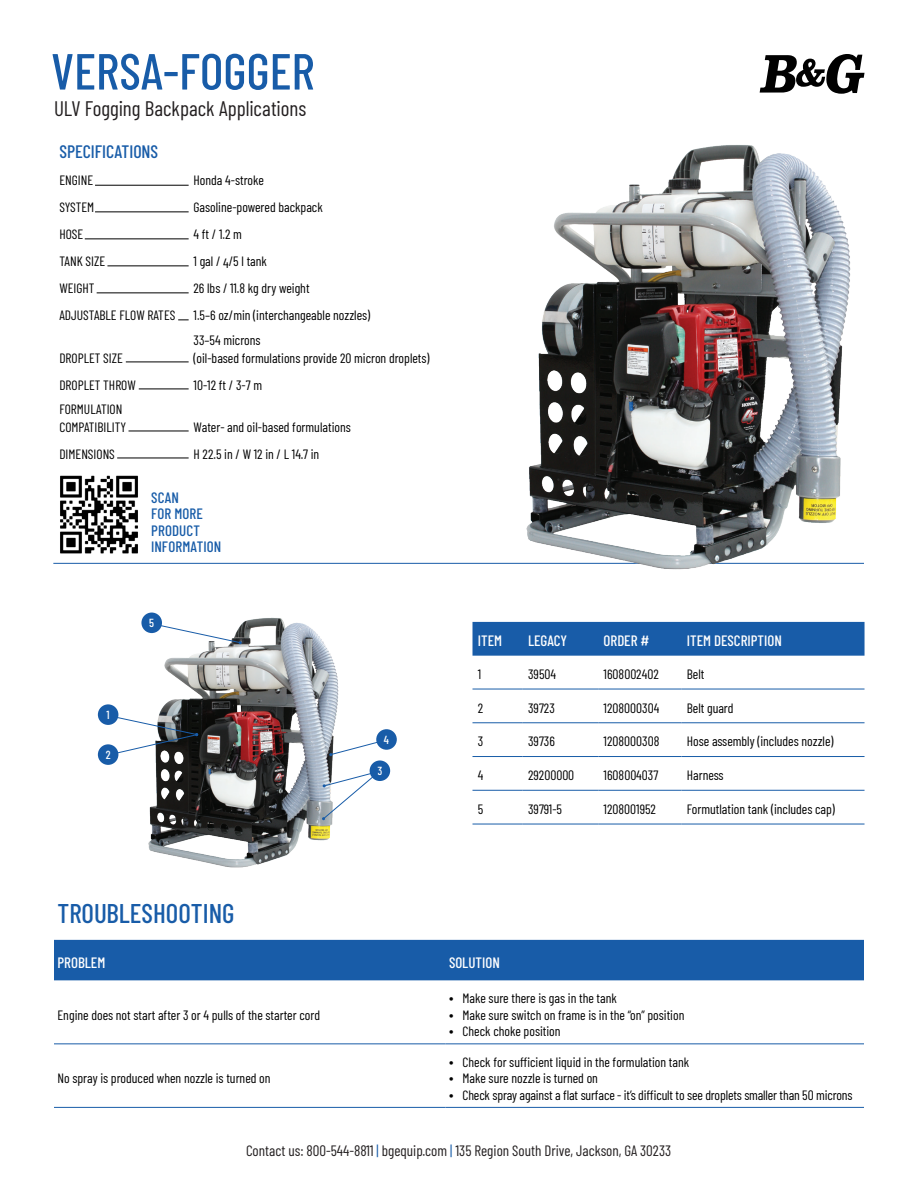
<style>
.page{position:relative;width:918px;height:1188px;background:#fff}
.page>*{position:absolute;margin:0;border:0;box-sizing:border-box;transform-origin:0 0}
.t1{font:500 50.7px "Barlow Condensed";color:#185ca8}
.t2{font:500 27px "Barlow Condensed";color:#185ca8}
.t3{font:21px "Barlow Condensed";color:#231f20}
.t4{font:500 18px "Barlow Condensed";color:#185ca8}
.t5{font:15px "Barlow Condensed";color:#231f20}
.Table_Blue{font:500 15px "Barlow Condensed";color:#fff}
.t6{font:500 15px/16.5px "Barlow Condensed";letter-spacing:.01em;color:#185ca8}
.Body{font:500 15px "Barlow Condensed";color:#fff}
.Body-2{font:13.5px/18px "Barlow Condensed";color:#010101}
.bodycopy{font:500 11.7px "Barlow Condensed";color:#fff}
.s1{font-size:15px}
.s2{color:#185ca8}
</style>
<div class="page">
<svg style="left:760px;top:54px;width:105px;height:40px"></svg>
<img style="left:60px;top:475px;width:78px;height:79px">
<hr style="left:53px;top:563px;width:811px;height:1px;background:#185ca8">
<img style="left:142px;top:613px;width:197px;height:255px">
<img style="left:509px;top:145px;width:355px;height:425px">
<div style="left:54px;top:940px;width:810px;height:40px;background:#185ca8"></div>
<hr style="left:54px;top:1044px;width:392px;height:1px;background:#185ca8">
<hr style="left:446px;top:1044px;width:418px;height:1px;background:#185ca8">
<hr style="left:54px;top:1107px;width:392px;height:1px;background:#185ca8">
<hr style="left:446px;top:1107px;width:418px;height:1px;background:#185ca8">
<div style="left:472px;top:622px;width:393px;height:34px;background:#185ca8"></div>
<hr style="left:472px;top:689px;width:51px;height:1px;background:#185ca8">
<hr style="left:523px;top:689px;width:75px;height:1px;background:#185ca8">
<hr style="left:598px;top:689px;width:83px;height:1px;background:#185ca8">
<hr style="left:681px;top:689px;width:184px;height:1px;background:#185ca8">
<hr style="left:472px;top:723px;width:51px;height:1px;background:#185ca8">
<hr style="left:523px;top:723px;width:75px;height:1px;background:#185ca8">
<hr style="left:598px;top:723px;width:83px;height:1px;background:#185ca8">
<hr style="left:681px;top:723px;width:184px;height:1px;background:#185ca8">
<hr style="left:472px;top:756px;width:51px;height:1px;background:#185ca8">
<hr style="left:523px;top:756px;width:75px;height:1px;background:#185ca8">
<hr style="left:598px;top:756px;width:83px;height:1px;background:#185ca8">
<hr style="left:681px;top:756px;width:184px;height:1px;background:#185ca8">
<hr style="left:472px;top:790px;width:51px;height:1px;background:#185ca8">
<hr style="left:523px;top:790px;width:75px;height:1px;background:#185ca8">
<hr style="left:598px;top:790px;width:83px;height:1px;background:#185ca8">
<hr style="left:681px;top:790px;width:184px;height:1px;background:#185ca8">
<hr style="left:472px;top:824px;width:51px;height:1px;background:#185ca8">
<hr style="left:523px;top:824px;width:75px;height:1px;background:#185ca8">
<hr style="left:598px;top:824px;width:83px;height:1px;background:#185ca8">
<hr style="left:681px;top:824px;width:184px;height:1px;background:#185ca8">
<svg style="left:151px;top:623px;width:91px;height:21px"></svg>
<div style="left:141px;top:613px;width:21px;height:20px;background:#185ca8;border-radius:50%"></div>
<div style="left:98px;top:704px;width:20px;height:21px;background:#185ca8;border-radius:50%"></div>
<svg style="left:107px;top:715px;width:91px;height:41px"></svg>
<svg style="left:329px;top:739px;width:51px;height:17px"></svg>
<div style="left:98px;top:744px;width:20px;height:21px;background:#185ca8;border-radius:50%"></div>
<div style="left:376px;top:729px;width:21px;height:21px;background:#185ca8;border-radius:50%"></div>
<div style="left:370px;top:760px;width:20px;height:21px;background:#185ca8;border-radius:50%"></div>
<svg style="left:322px;top:770px;width:57px;height:50px"></svg>
<hr style="left:95px;top:185px;width:94px;height:1px;background:#000">
<hr style="left:95px;top:212px;width:94px;height:1px;background:#000">
<hr style="left:85px;top:239px;width:104px;height:1px;background:#000">
<hr style="left:107px;top:266px;width:82px;height:1px;background:#000">
<hr style="left:97px;top:293px;width:92px;height:1px;background:#000">
<hr style="left:126px;top:362px;width:63px;height:1px;background:#000">
<hr style="left:139px;top:389px;width:50px;height:1px;background:#000">
<hr style="left:129px;top:431px;width:60px;height:1px;background:#000">
<hr style="left:117px;top:458px;width:72px;height:1px;background:#000">
<p class="t1" style="left:51px;top:35px;width:265px">VERSA-FOGGER</p>
<p class="t3" style="left:54px;top:93px;width:254px">ULV Fogging Backpack Applications</p>
<p class="t4" style="left:59px;top:139px;width:100px">SPECIFICATIONS</p>
<p class="Body-2" style="left:59px;top:170px;width:35px">ENGINE</p>
<p class="Body-2" style="left:194px;top:170px;width:72px">Honda 4-stroke</p>
<p class="Body-2" style="left:59px;top:197px;width:36px">SYSTEM</p>
<p class="Body-2" style="left:194px;top:197px;width:131px">Gasoline-powered backpack</p>
<p class="Body-2" style="left:59px;top:224px;width:25px">HOSE</p>
<p class="Body-2" style="left:194px;top:224px;width:50px">4 ft / 1.2 m</p>
<p class="Body-2" style="left:59px;top:251px;width:47px">TANK SIZE</p>
<p class="Body-2" style="left:194px;top:251px;width:75px">1 gal / 4/5 l tank</p>
<p class="Body-2" style="left:59px;top:278px;width:37px">WEIGHT</p>
<p class="Body-2" style="left:194px;top:278px;width:118px">26 lbs / 11.8 kg dry weight</p>
<p class="Body-2" style="left:59px;top:305px;width:118px">ADJUSTABLE FLOW RATES</p>
<p class="Body-2" style="left:194px;top:305px;width:178px">1.5–6 oz/min (interchangeable nozzles)</p>
<p class="Body-2" style="left:59px;top:348px;width:65px">DROPLET SIZE</p>
<p class="Body-2" style="left:194px;top:330px;width:238px">33–54 microns<br>(oil-based formulations provide 20 micron droplets)</p>
<p class="Body-2" style="left:59px;top:375px;width:78px">DROPLET THROW</p>
<p class="Body-2" style="left:194px;top:375px;width:70px">10-12 ft / 3-7 m</p>
<p class="Body-2" style="left:59px;top:399px;width:68px">FORMULATION<br>COMPATIBILITY</p>
<p class="Body-2" style="left:194px;top:417px;width:159px">Water- and oil-based formulations</p>
<p class="Body-2" style="left:59px;top:444px;width:57px">DIMENSIONS</p>
<p class="Body-2" style="left:194px;top:444px;width:127px">H 22.5 in / W 12 in / L 14.7 in</p>
<p class="t6" style="left:151px;top:488px;width:29px">SCAN</p>
<p class="t6" style="left:151px;top:505px;width:53px">FOR MORE</p>
<p class="t6" style="left:151px;top:521px;width:72px">PRODUCT<br>INFORMATION</p>
<p class="bodycopy" style="left:107px;top:707px;width:5px">1</p>
<p class="bodycopy" style="left:106px;top:747px;width:6px">2</p>
<p class="bodycopy" style="left:149px;top:615px;width:6px">5</p>
<p class="bodycopy" style="left:384px;top:732px;width:7px">4</p>
<p class="bodycopy" style="left:377px;top:763px;width:6px">3</p>
<p class="Table_Blue" style="left:478px;top:630px;width:26px">ITEM</p>
<p class="Table_Blue" style="left:528px;top:630px;width:40px">LEGACY</p>
<p class="Table_Blue" style="left:604px;top:630px;width:47px">ORDER #</p>
<p class="Table_Blue" style="left:687px;top:630px;width:97px">ITEM DESCRIPTION</p>
<p class="Body-2" style="left:478px;top:664px;width:5px">1</p>
<p class="Body-2" style="left:528px;top:664px;width:30px">39504</p>
<p class="Body-2" style="left:604px;top:664px;width:57px">1608002402</p>
<p class="Body-2" style="left:687px;top:664px;width:19px">Belt</p>
<p class="Body-2" style="left:478px;top:698px;width:7px">2</p>
<p class="Body-2" style="left:528px;top:698px;width:28px">39723</p>
<p class="Body-2" style="left:604px;top:698px;width:57px">1208000304</p>
<p class="Body-2" style="left:687px;top:698px;width:48px">Belt guard</p>
<p class="Body-2" style="left:478px;top:732px;width:7px">3</p>
<p class="Body-2" style="left:528px;top:732px;width:28px">39736</p>
<p class="Body-2" style="left:604px;top:732px;width:57px">1208000308</p>
<p class="Body-2" style="left:687px;top:732px;width:148px">Hose assembly (includes nozzle)</p>
<p class="Body-2" style="left:478px;top:765px;width:7px">4</p>
<p class="Body-2" style="left:528px;top:765px;width:48px">29200000</p>
<p class="Body-2" style="left:604px;top:765px;width:56px">1608004037</p>
<p class="Body-2" style="left:687px;top:765px;width:38px">Harness</p>
<p class="Body-2" style="left:478px;top:799px;width:7px">5</p>
<p class="Body-2" style="left:528px;top:799px;width:36px">39791-5</p>
<p class="Body-2" style="left:604px;top:799px;width:54px">1208001952</p>
<p class="Body-2" style="left:687px;top:799px;width:150px">Formutlation tank (includes cap)</p>
<p class="t2" style="left:58px;top:894px;width:179px">TROUBLESHOOTING</p>
<p class="Body" style="left:58px;top:952px;width:49px">PROBLEM</p>
<p class="Body" style="left:449px;top:952px;width:52px">SOLUTION</p>
<p class="Body-2" style="left:58px;top:1005px;width:264px">Engine does not start after 3 or 4 pulls of the starter cord</p>
<p class="Body-2" style="left:58px;top:1069px;width:215px">No spray is produced when nozzle is turned on</p>
<p class="Body-2" style="left:449px;top:989px;width:169px"><span class="s1">•</span> Make sure there is gas in the tank</p>
<p class="Body-2" style="left:449px;top:1005px;width:237px"><span class="s1">•</span> Make sure switch on frame is in the “on” position</p>
<p class="Body-2" style="left:449px;top:1022px;width:113px"><span class="s1">•</span> Check choke position</p>
<p class="Body-2" style="left:449px;top:1052px;width:242px"><span class="s1">•</span> Check for sufficient liquid in the formulation tank</p>
<p class="Body-2" style="left:449px;top:1069px;width:150px"><span class="s1">•</span> Make sure nozzle is turned on</p>
<p class="Body-2" style="left:449px;top:1085px;width:405px"><span class="s1">•</span> Check spray against a flat surface - it’s difficult to see droplets smaller than 50 microns</p>
<p class="t5" style="left:246px;top:1140px;width:427px">Contact us: 800-544-8811 <span class="s2">|</span> bgequip.com <span class="s2">|</span> 135 Region South Drive, Jackson, GA 30233</p>
</div>
